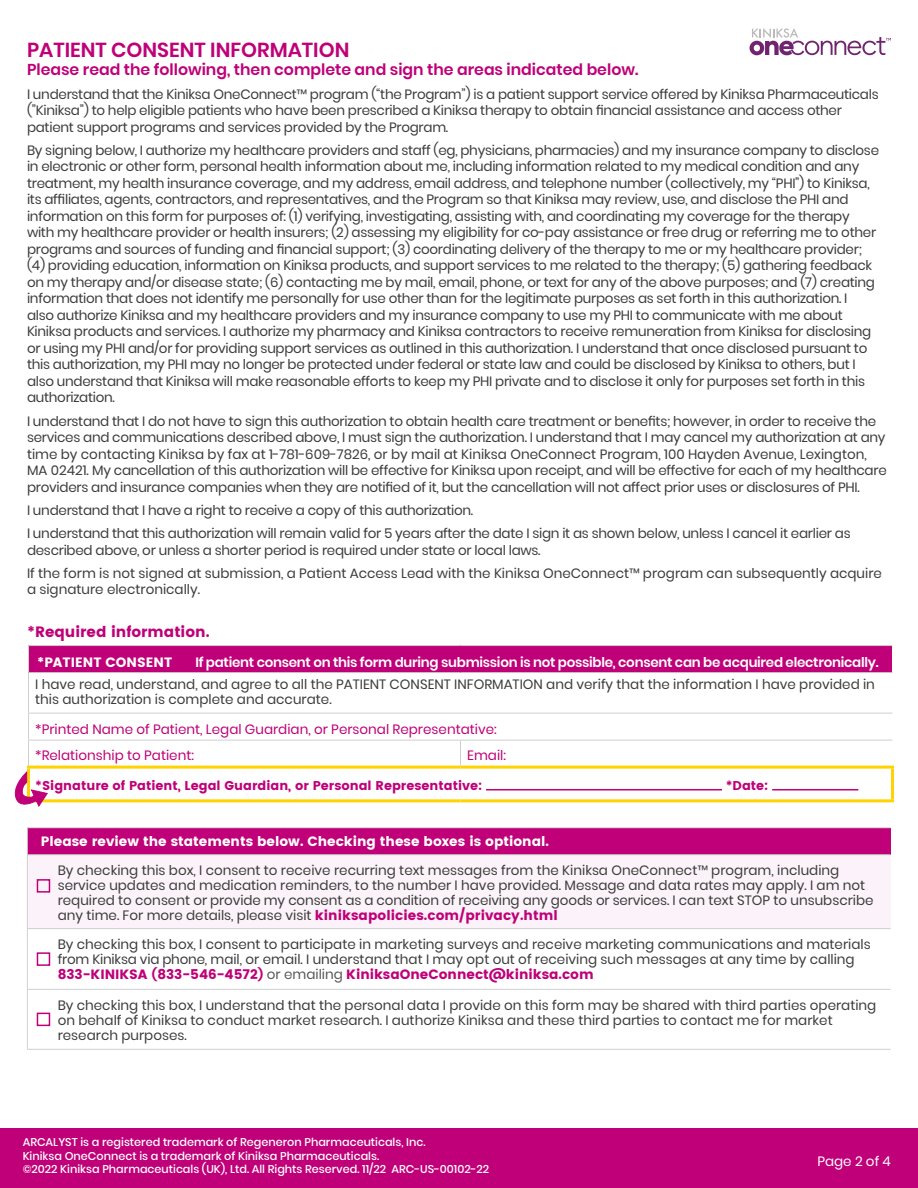
<style>
.page{position:relative;width:918px;height:1188px;background:#fff}
.page>*{position:absolute;margin:0;border:0;box-sizing:border-box;transform-origin:0 0}
.t1{font:600 20.25px "Poppins";color:#bf0078}
.t2{font:600 15.75px "Poppins";color:#bf0078}
.t3{font:15px "Poppins";color:#bf0078}
.t4{font:13.5px/16.5px "Poppins";letter-spacing:-.02em;color:#3c3c3b}
.t5{font:13.5px/15px "Poppins";color:#3c3c3b}
.t6{font:600 13.5px "Poppins";letter-spacing:-.02em;color:#fff}
.t7{font:13.5px/26.4px "Poppins";color:#bf0078}
.t8{font:13.5px "Poppins";color:#fff}
.t9{font:13.5px "Poppins";color:#fff}
.t10{font:12.75px "Poppins";color:#bf0078}
.t11{font:500 11.25px/13.5px "Poppins";color:#fff}
.s1{color:#bf0078}
.s2{font-size:12px;color:#bf0078}
.s3{color:#575756}
</style>
<div class="page">
<div style="left:0;top:1128px;width:918px;height:60px;background:#bf0078"></div>
<div style="left:28px;top:646px;width:864px;height:27px;background:#bf0078"></div>
<hr style="left:28px;top:645px;width:432px;height:1px;background:#d0d0d0">
<svg style="left:28px;top:646px;width:1px;height:26px"></svg>
<hr style="left:460px;top:645px;width:432px;height:1px;background:#d0d0d0">
<hr style="left:28px;top:672px;width:432px;height:1px;background:#d0d0d0">
<hr style="left:28px;top:673px;width:1px;height:40px;background:#d0d0d0">
<hr style="left:460px;top:672px;width:432px;height:1px;background:#d0d0d0">
<hr style="left:28px;top:713px;width:432px;height:1px;background:#d0d0d0">
<hr style="left:460px;top:713px;width:432px;height:1px;background:#d0d0d0">
<hr style="left:28px;top:740px;width:432px;height:1px;background:#d0d0d0">
<svg style="left:28px;top:714px;width:1px;height:52px"></svg>
<hr style="left:460px;top:740px;width:432px;height:1px;background:#d0d0d0">
<hr style="left:27px;top:766px;width:433px;height:3px;background:#ffd300">
<hr style="left:27px;top:769px;width:3px;height:30px;background:#ffd300">
<hr style="left:460px;top:766px;width:434px;height:3px;background:#ffd300">
<hr style="left:27px;top:799px;width:433px;height:3px;background:#ffd300">
<hr style="left:460px;top:799px;width:434px;height:3px;background:#ffd300">
<hr style="left:891px;top:769px;width:3px;height:30px;background:#ffd300">
<svg style="left:460px;top:741px;width:1px;height:25px"></svg>
<hr style="left:486px;top:789px;width:236px;height:1px;background:#bf0078">
<hr style="left:772px;top:789px;width:86px;height:1px;background:#bf0078">
<svg style="left:14px;top:772px;width:34px;height:35px"></svg>
<svg style="left:750px;top:28px;width:141px;height:27px"></svg>
<div style="left:27px;top:828px;width:864px;height:27px;background:#bf0078"></div>
<div style="left:27px;top:855px;width:864px;height:74px;background:#fbf3f9"></div>
<hr style="left:27px;top:827px;width:864px;height:1px;background:#d0d0d0">
<svg style="left:27px;top:828px;width:1px;height:26px"></svg>
<hr style="left:27px;top:854px;width:864px;height:1px;background:#d0d0d0">
<hr style="left:27px;top:855px;width:1px;height:73px;background:#d0d0d0">
<hr style="left:27px;top:928px;width:864px;height:1px;background:#d0d0d0">
<hr style="left:27px;top:929px;width:1px;height:60px;background:#d0d0d0">
<hr style="left:27px;top:989px;width:864px;height:1px;background:#d0d0d0">
<hr style="left:27px;top:990px;width:1px;height:59px;background:#d0d0d0">
<hr style="left:27px;top:1049px;width:864px;height:1px;background:#d0d0d0">
<div style="left:37px;top:879px;width:13px;height:14px;border:2px solid #bf0078"></div>
<div style="left:37px;top:952px;width:13px;height:14px;border:2px solid #bf0078"></div>
<div style="left:37px;top:1013px;width:13px;height:13px;border:2px solid #bf0078"></div>
<h1 class="t1" style="left:27px;top:39px;width:324px">PATIENT CONSENT INFORMATION</h1>
<p class="t2" style="left:27px;top:61px;width:613px">Please read the following, then complete and sign the areas indicated below.</p>
<p class="t4" style="left:27px;top:86px;width:853px">I understand that the Kiniksa OneConnect™ program (“the Program”) is a patient support service offered by Kiniksa Pharmaceuticals (”Kiniksa”) to help eligible patients who have been prescribed a Kiniksa therapy to obtain financial assistance and access other patient support programs and services provided by the Program.</p>
<p class="t4" style="left:27px;top:142px;width:854px">By signing below, I authorize my healthcare providers and staff (eg, physicians, pharmacies) and my insurance company to disclose in electronic or other form, personal health information about me, including information related to my medical condition and any treatment, my health insurance coverage, and my address, email address, and telephone number (collectively, my “PHI”) to Kiniksa, its affiliates, agents, contractors, and representatives, and the Program so that Kiniksa may review, use, and disclose the PHI and information on this form for purposes of: (1) verifying, investigating, assisting with, and coordinating my coverage for the therapy with my healthcare provider or health insurers; (2) assessing my eligibility for co-pay assistance or free drug or referring me to other programs and sources of funding and financial support; (3) coordinating delivery of the therapy to me or my healthcare provider; (4) providing education, information on Kiniksa products, and support services to me related to the therapy; (5) gathering feedback on my therapy and/or disease state; (6) contacting me by mail, email, phone, or text for any of the above purposes; and (7) creating information that does not identify me personally for use other than for the legitimate purposes as set forth in this authorization. I<br>also authorize Kiniksa and my healthcare providers and my insurance company to use my PHI to communicate with me about Kiniksa products and services. I authorize my pharmacy and Kiniksa contractors to receive remuneration from Kiniksa for disclosing or using my PHI and/or for providing support services as outlined in this authorization. I understand that once disclosed pursuant to this authorization, my PHI may no longer be protected under federal or state law and could be disclosed by Kiniksa to others, but I also understand that Kiniksa will make reasonable efforts to keep my PHI private and to disclose it only for purposes set forth in this authorization.</p>
<p class="t4" style="left:27px;top:413px;width:861px">I understand that I do not have to sign this authorization to obtain health care treatment or benefits; however, in order to receive the services and communications described above, I must sign the authorization. I understand that I may cancel my authorization at any time by contacting Kiniksa by fax at 1-781-609-7826, or by mail at Kiniksa OneConnect Program, 100 Hayden Avenue, Lexington, MA 02421. My cancellation of this authorization will be effective for Kiniksa upon receipt, and will be effective for each of my healthcare providers and insurance companies when they are notified of it, but the cancellation will not affect prior uses or disclosures of PHI.</p>
<p class="t4" style="left:27px;top:499px;width:825px;line-height:23.2px">I understand that I have a right to receive a copy of this authorization.<br>I understand that this authorization will remain valid for 5 years after the date I sign it as shown below, unless I cancel it earlier as</p>
<p class="t5" style="left:27px;top:538px;width:857px;line-height:23.2px">described above, or unless a shorter period is required under state or local laws.<br>If the form is not signed at submission, a Patient Access Lead with the Kiniksa OneConnect™ program can subsequently acquire</p>
<p class="t5" style="left:27px;top:582px;width:175px">a signature electronically.</p>
<p class="t3" style="left:27px;top:623px;width:184px">*Required information.</p>
<p class="t8" style="left:37px;top:654px;width:137px">*PATIENT CONSENT</p>
<p class="t6" style="left:195px;top:654px;width:685px">If patient consent on this form during submission is not possible, consent can be acquired electronically.</p>
<p class="t5" style="left:35px;top:677px;width:841px">I have read, understand, and agree to all the PATIENT CONSENT INFORMATION and verify that the information I have provided in this authorization is complete and accurate.</p>
<p class="t7" style="left:35px;top:716px;width:463px">*Printed Name of Patient, Legal Guardian, or Personal Representative: *Relationship to Patient:</p>
<p class="t7" style="left:467px;top:742px;width:40px">Email:</p>
<p class="t10" style="left:35px;top:779px;width:448px">*Signature of Patient, Legal Guardian, or Personal Representative:</p>
<p class="t10" style="left:726px;top:779px;width:44px">*Date:</p>
<p class="t8" style="left:41px;top:833px;width:510px">Please review the statements below. Checking these boxes is optional.</p>
<p class="t5" style="left:58px;top:863px;width:817px">By checking this box, I consent to receive recurring text messages from the Kiniksa OneConnect™ program, including service updates and medication reminders, to the number I have provided. Message and data rates may apply. I am not required to consent or provide my consent as a condition of receiving any goods or services. I can text STOP to unsubscribe any time. For more details, please visit <span class="s1">kiniksapolicies.com/privacy.html</span></p>
<p class="t5" style="left:58px;top:937px;width:815px">By checking this box, I consent to participate in marketing surveys and receive marketing communications and materials from Kiniksa via phone, mail, or email. I understand that I may opt out of receiving such messages at any time by calling<br><span class="s1">833-KINIKSA</span> <span class="s2">(</span><span class="s1">833-546-4572</span><span class="s2">)</span> <span class="s3">or emailing</span> <span class="s1">KiniksaOneConnect@kiniksa.com</span></p>
<p class="t5" style="left:58px;top:997px;width:820px">By checking this box, I understand that the personal data I provide on this form may be shared with third parties operating on behalf of Kiniksa to conduct market research. I authorize Kiniksa and these third parties to contact me for market research purposes.</p>
<p class="t11" style="left:23px;top:1135px;width:468px">ARCALYST is a registered trademark of Regeneron Pharmaceuticals, Inc.<br>Kiniksa OneConnect is a trademark of Kiniksa Pharmaceuticals.<br>©2022 Kiniksa Pharmaceuticals (UK), Ltd. All Rights Reserved. 11/22 ARC-US-00102-22</p>
<p class="t9" style="left:817px;top:1154px;width:75px">Page 2 of 4</p>
</div>
